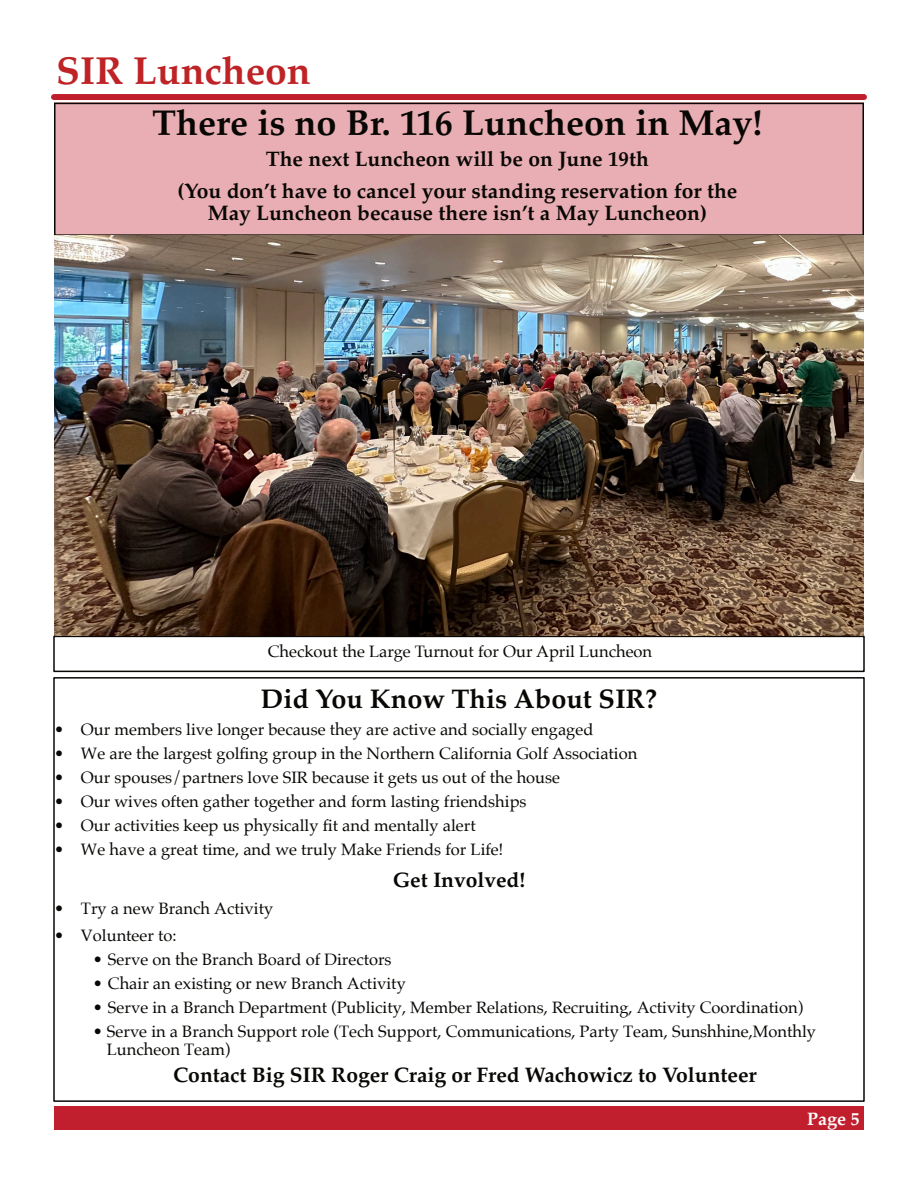
<style>
.page{position:relative;width:918px;height:1188px;background:#fff}
.page>*{position:absolute;margin:0;border:0;box-sizing:border-box;transform-origin:0 0}
.t1{font:700 39px "Palatino";color:#bf2325}
.t2{font:700 36px "Palatino";color:#080704}
.t3{font:700 27px "Palatino";color:#080704}
.t4{font:700 21px/31.5px "Palatino";color:#080704;text-align:center}
.t5{font:700 18px "Palatino";color:#fff}
.t6{font:16.5px/18px "Palatino";color:#080704}
</style>
<div class="page">
<div style="left:54px;top:1107px;width:810px;height:23px;background:#c11f2d"></div>
<div style="left:54px;top:103px;width:810px;height:133px;background:#e8aeb3"></div>
<div style="left:54px;top:94px;width:810px;height:6px;background:#c11f2d"></div>
<div style="left:53px;top:636px;width:812px;height:36px;border:2px solid #080704"></div>
<img style="left:54px;top:236px;width:810px;height:400px">
<div style="left:53px;top:677px;width:812px;height:425px;border:2px solid #090704"></div>
<h1 class="t1" style="left:56px;top:52px;width:256px">SIR Luncheon</h1>
<h2 class="t2" style="left:152px;top:105px;width:612px">There is no Br. 116 Luncheon in May!</h2>
<p class="t4" style="left:177px;top:145px;width:562px">The next Luncheon will be on June 19th<br>(You don’t have to cancel your standing reservation for the</p>
<p class="t4" style="left:208px;top:199px;width:501px">May Luncheon because there isn’t a May Luncheon)</p>
<p class="t6" style="left:268px;top:644px;width:386px">Checkout the Large Turnout for Our April Luncheon</p>
<h3 class="t3" style="left:261px;top:686px;width:398px">Did You Know This About SIR?</h3>
<p class="t6" style="left:54px;top:722px;width:541px">• Our members live longer because they are active and socially engaged</p>
<p class="t6" style="left:54px;top:746px;width:585px">• We are the largest golfing group in the Northern California Golf Association</p>
<p class="t6" style="left:54px;top:770px;width:508px">• Our spouses/partners love SIR because it gets us out of the house</p>
<p class="t6" style="left:54px;top:794px;width:474px">• Our wives often gather together and form lasting friendships</p>
<p class="t6" style="left:54px;top:818px;width:423px">• Our activities keep us physically fit and mentally alert</p>
<p class="t6" style="left:54px;top:842px;width:451px">• We have a great time, and we truly Make Friends for Life!</p>
<p class="t4" style="left:393px;top:865px;width:134px">Get Involved!</p>
<p class="t6" style="left:54px;top:900px;width:221px">• Try a new Branch Activity</p>
<p class="t6" style="left:54px;top:927px;width:124px">• Volunteer to:</p>
<p class="t6" style="left:93px;top:951px;width:300px">• Serve on the Branch Board of Directors</p>
<p class="t6" style="left:93px;top:975px;width:314px">• Chair an existing or new Branch Activity</p>
<p class="t6" style="left:93px;top:999px;width:712px">• Serve in a Branch Department (Publicity, Member Relations, Recruiting, Activity Coordination)</p>
<p class="t6" style="left:107px;top:1023px;width:711px;text-indent:-14px">• Serve in a Branch Support role (Tech Support, Communications, Party Team, Sunshhine,Monthly<br>Luncheon Team)</p>
<p class="t4" style="left:173px;top:1060px;width:585px">Contact Big SIR Roger Craig or Fred Wachowicz to Volunteer</p>
<p class="t5" style="left:807px;top:1110px;width:54px">Page 5</p>
</div>
